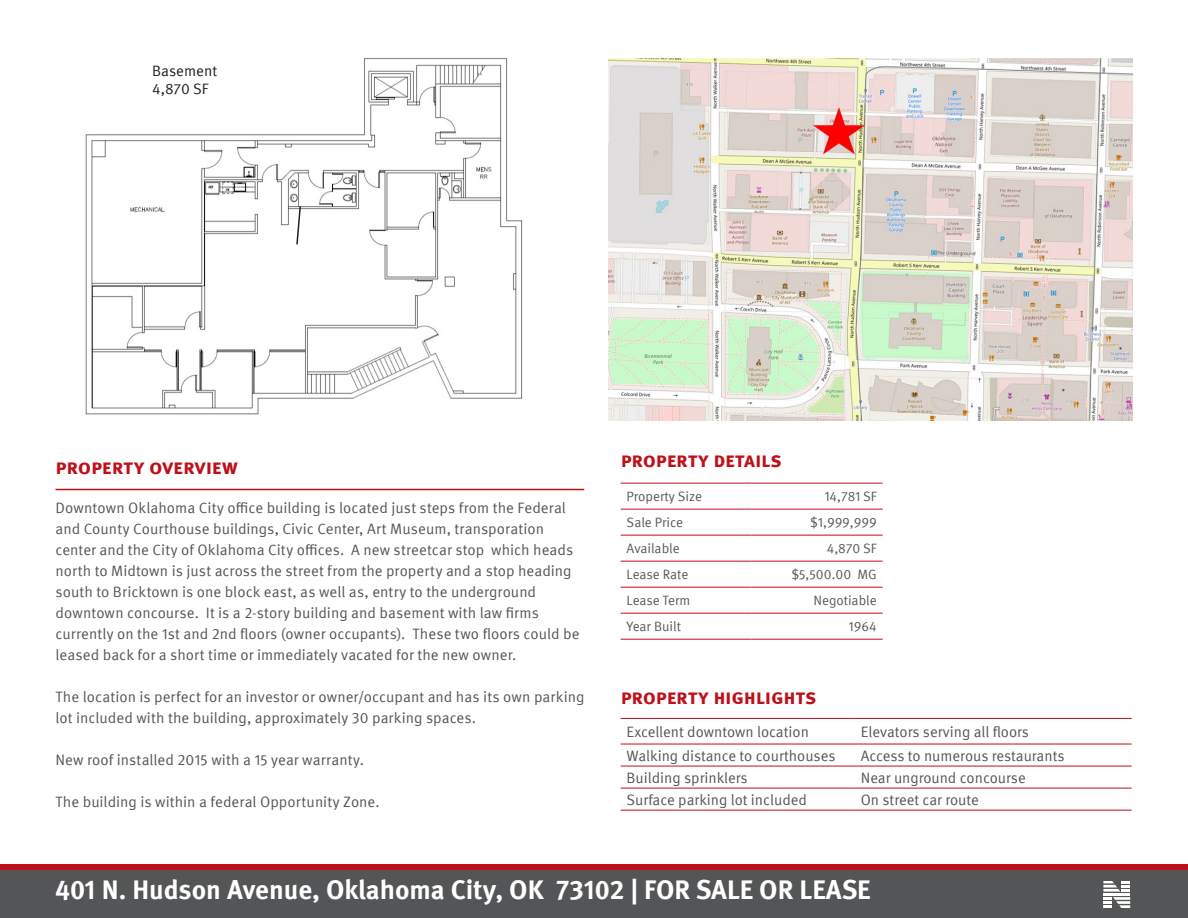
<style>
.page{position:relative;width:1188px;height:918px;background:#fff}
.page>*{position:absolute;margin:0;border:0;box-sizing:border-box;transform-origin:0 0}
.t1{font:700 27px "KF Meta OT";color:#fff}
.t2{font:700 21px "KF Meta OT";letter-spacing:.025em;color:#bd1019}
.t3{font:15px/21px "KF Meta OT";color:#545557}
.t4{font:15px "KF Meta OT";color:#231f20}
.t5{font:13.5px "KF Meta OT";color:#575857}
</style>
<div class="page">
<div style="left:0;top:864px;width:1188px;height:7px;background:#bd1019"></div>
<div style="left:0;top:871px;width:1188px;height:47px;background:#545557"></div>
<svg style="left:1103px;top:881px;width:27px;height:27px"></svg>
<hr style="left:1103px;top:893px;width:27px;height:3px;background:#fff">
<hr style="left:621px;top:483px;width:131px;height:1px;background:#bd1019">
<hr style="left:752px;top:483px;width:131px;height:1px;background:#bd1019">
<hr style="left:621px;top:509px;width:131px;height:1px;background:#bd1019">
<hr style="left:752px;top:509px;width:131px;height:1px;background:#bd1019">
<hr style="left:621px;top:535px;width:131px;height:1px;background:#bd1019">
<hr style="left:752px;top:535px;width:131px;height:1px;background:#bd1019">
<hr style="left:621px;top:561px;width:131px;height:1px;background:#bd1019">
<hr style="left:752px;top:561px;width:131px;height:1px;background:#bd1019">
<hr style="left:621px;top:587px;width:131px;height:1px;background:#bd1019">
<hr style="left:752px;top:587px;width:131px;height:1px;background:#bd1019">
<hr style="left:621px;top:613px;width:131px;height:1px;background:#bd1019">
<hr style="left:752px;top:613px;width:131px;height:1px;background:#bd1019">
<hr style="left:621px;top:639px;width:131px;height:1px;background:#bd1019">
<hr style="left:752px;top:639px;width:131px;height:1px;background:#bd1019">
<img style="left:85px;top:57px;width:438px;height:358px">
<svg style="left:295px;top:205px;width:7px;height:41px"></svg>
<img style="left:608px;top:59px;width:525px;height:361px">
<hr style="left:56px;top:489px;width:528px;height:1px;background:#bd1019">
<hr style="left:621px;top:744px;width:234px;height:1px;background:#bd1019">
<hr style="left:855px;top:744px;width:277px;height:1px;background:#bd1019">
<hr style="left:621px;top:766px;width:234px;height:1px;background:#bd1019">
<hr style="left:855px;top:766px;width:277px;height:1px;background:#bd1019">
<hr style="left:621px;top:788px;width:234px;height:1px;background:#bd1019">
<hr style="left:855px;top:788px;width:277px;height:1px;background:#bd1019">
<hr style="left:621px;top:810px;width:234px;height:1px;background:#bd1019">
<hr style="left:855px;top:810px;width:277px;height:1px;background:#bd1019">
<hr style="left:621px;top:718px;width:234px;height:1px;background:#bd1019">
<hr style="left:855px;top:718px;width:277px;height:1px;background:#bd1019">
<div style="left:152px;top:65px;width:162px;height:48px;background:#fff"></div>
<p class="t4" style="left:152px;top:62px;width:66px">Basement</p>
<p class="t4" style="left:152px;top:80px;width:58px">4,870 SF</p>
<p class="t2" style="left:56px;top:453px;width:183px">property overview</p>
<p class="t3" style="left:56px;top:497px;width:526px">Downtown Oklahoma City office building is located just steps from the Federal and County Courthouse buildings, Civic Center, Art Museum, transporation center and the City of Oklahoma City offices. A new streetcar stop which heads north to Midtown is just across the street from the property and a stop heading south to Bricktown is one block east, as well as, entry to the underground downtown concourse. It is a 2-story building and basement with law firms currently on the 1st and 2nd floors (owner occupants). These two floors could be leased back for a short time or immediately vacated for the new owner.</p>
<p class="t3" style="left:56px;top:686px;width:531px">The location is perfect for an investor or owner/occupant and has its own parking lot included with the building, approximately 30 parking spaces.</p>
<p class="t3" style="left:56px;top:749px;width:310px">New roof installed 2015 with a 15 year warranty.</p>
<p class="t3" style="left:56px;top:791px;width:326px">The building is within a federal Opportunity Zone.</p>
<p class="t2" style="left:621px;top:447px;width:58px">PROPERTY</p>
<p class="t2" style="left:713px;top:447px;width:70px">details</p>
<p class="t5" style="left:627px;top:488px;width:77px">Property Size</p>
<p class="t5" style="left:824px;top:488px;width:54px">14,781 SF</p>
<p class="t5" style="left:627px;top:514px;width:58px">Sale Price</p>
<p class="t5" style="left:810px;top:514px;width:68px">$1,999,999</p>
<p class="t5" style="left:627px;top:540px;width:55px">Available</p>
<p class="t5" style="left:827px;top:540px;width:51px">4,870 SF</p>
<p class="t5" style="left:627px;top:566px;width:63px">Lease Rate</p>
<p class="t5" style="left:791px;top:566px;width:87px">$5,500.00 MG</p>
<p class="t5" style="left:627px;top:592px;width:65px">Lease Term</p>
<p class="t5" style="left:813px;top:592px;width:65px">Negotiable</p>
<p class="t5" style="left:627px;top:618px;width:56px">Year Built</p>
<p class="t5" style="left:849px;top:618px;width:30px">1964</p>
<p class="t2" style="left:621px;top:683px;width:58px">PROPERTY</p>
<p class="t2" style="left:713px;top:683px;width:94px">HIGHLIGHTS</p>
<p class="t3" style="left:627px;top:721px;width:184px">Excellent downtown location</p>
<p class="t3" style="left:861px;top:721px;width:170px">Elevators serving all floors</p>
<p class="t3" style="left:627px;top:745px;width:210px">Walking distance to courthouses</p>
<p class="t3" style="left:861px;top:745px;width:205px">Access to numerous restaurants</p>
<p class="t3" style="left:627px;top:767px;width:123px">Building sprinklers</p>
<p class="t3" style="left:861px;top:767px;width:166px">Near unground concourse</p>
<p class="t3" style="left:627px;top:789px;width:182px">Surface parking lot included</p>
<p class="t3" style="left:861px;top:789px;width:120px">On street car route</p>
<p class="t1" style="left:55px;top:873px;width:817px">401 N. Hudson Avenue, Oklahoma City, OK 73102 | FOR SALE OR LEASE</p>
</div>
